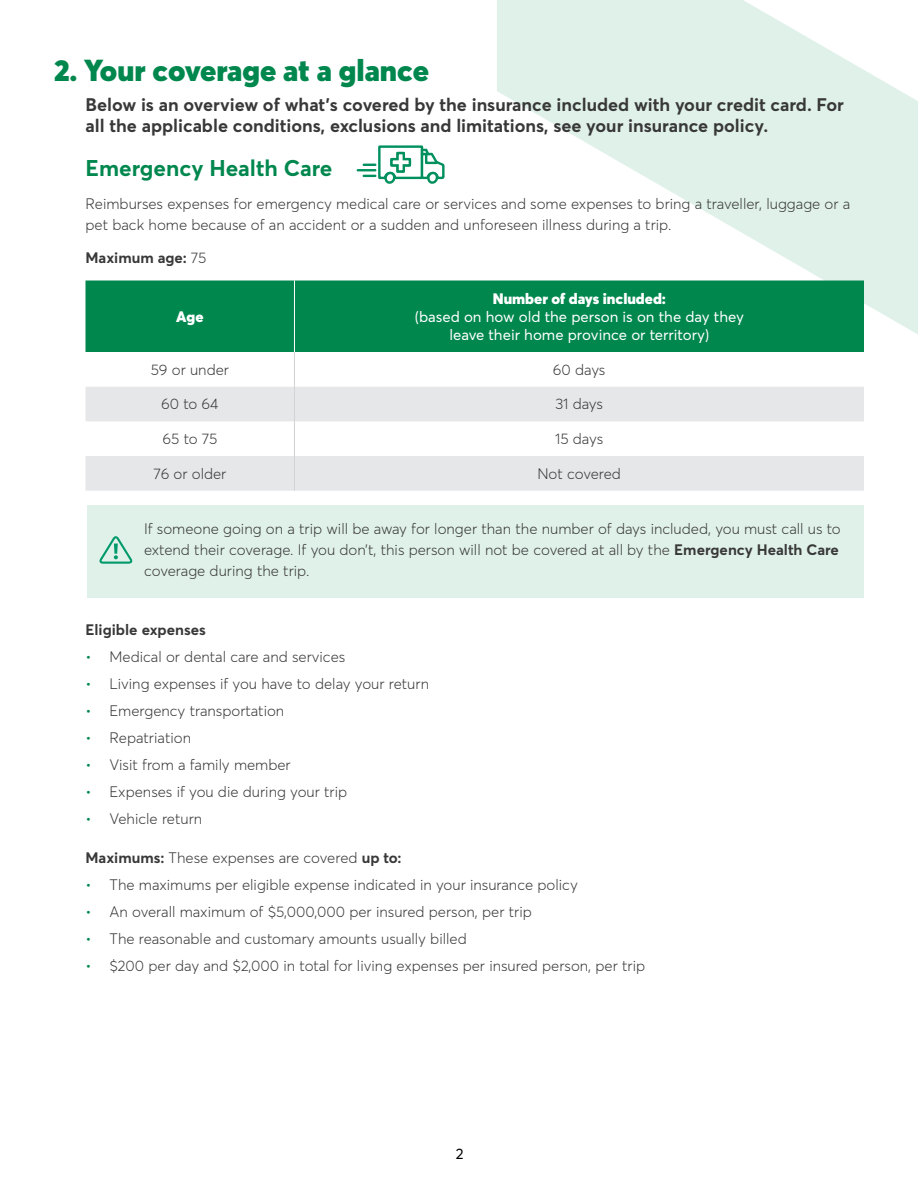
<style>
.page{position:relative;width:918px;height:1188px;background:#fff}
.page>*{position:absolute;margin:0;border:0;box-sizing:border-box;transform-origin:0 0}
.t1{font:900 30px "Averta";color:#00874e}
.t2{font:700 22.5px "Averta";color:#00874e}
.t3{font:700 18px/21px "Averta";color:#383838}
.t4{font:300 15px/21px "Averta";color:#383838}
.t5{font:15px/18px "Averta";color:#fff;text-align:center}
.t6{font:700 15px "Averta";color:#383838}
.t7{font:900 15px "Averta";color:#fff}
.t8{font:15px "Averta";color:#000}
.s1{font-weight:300}
.s2{font-weight:900}
.s3{font-weight:700}
.s4{color:#00874e}
</style>
<div class="page">
<svg style="left:497px;top:0;width:421px;height:334px;fill:#e0f1ea"></svg>
<div style="left:86px;top:280px;width:778px;height:72px;background:#00874e"></div>
<svg style="left:86px;top:387px;width:778px;height:104px;fill:#e6e7e8"></svg>
<hr style="left:294px;top:280px;width:1px;height:72px;background:#fff">
<hr style="left:294px;top:456px;width:1px;height:35px;background:#d1d3d4">
<hr style="left:294px;top:387px;width:1px;height:34px;background:#d1d3d4">
<hr style="left:294px;top:352px;width:1px;height:35px;background:#d1d3d4">
<hr style="left:294px;top:421px;width:1px;height:35px;background:#d1d3d4">
<div style="left:87px;top:505px;width:777px;height:93px;background:#e0f1ea"></div>
<svg style="left:358px;top:145px;width:87px;height:39px"></svg>
<svg style="left:99px;top:536px;width:34px;height:28px"></svg>
<h2 class="t1" style="left:54px;top:51px;width:377px">2. Your coverage at a glance</h2>
<p class="t3" style="left:86px;top:94px;width:760px">Below is an overview of what’s covered by the insurance included with your credit card. For all the applicable conditions, exclusions and limitations, see your insurance policy.</p>
<h3 class="t2" style="left:86px;top:153px;width:249px">Emergency Health Care</h3>
<p class="t4" style="left:86px;top:193px;width:766px">Reimburses expenses for emergency medical care or services and some expenses to bring a traveller, luggage or a pet back home because of an accident or a sudden and unforeseen illness during a trip.</p>
<p class="t6" style="left:86px;top:248px;width:122px">Maximum age: <span class="s1">75</span></p>
<p class="t7" style="left:176px;top:307px;width:29px">Age</p>
<p class="t5" style="left:415px;top:290px;width:331px"><span class="s2">Number of days included:<br></span>(based on how old the person is on the day they leave their home province or territory)</p>
<p class="t4" style="left:151px;top:359px;width:80px">59 or under</p>
<p class="t4" style="left:553px;top:359px;width:54px">60 days</p>
<p class="t4" style="left:161px;top:394px;width:59px">60 to 64</p>
<p class="t4" style="left:555px;top:394px;width:49px">31 days</p>
<p class="t4" style="left:163px;top:428px;width:56px">65 to 75</p>
<p class="t4" style="left:555px;top:428px;width:50px">15 days</p>
<p class="t4" style="left:154px;top:463px;width:74px">76 or older</p>
<p class="t4" style="left:537px;top:463px;width:85px">Not covered</p>
<p class="t4" style="left:144px;top:518px;width:698px">If someone going on a trip will be away for longer than the number of days included, you must call us to extend their coverage. If you don’t, this person will not be covered at all by the <span class="s3">Emergency Health Care </span>coverage during the trip.</p>
<p class="t6" style="left:86px;top:620px;width:122px">Eligible expenses</p>
<p class="t4" style="left:86px;top:646px;width:261px"><span class="s4">•</span> Medical or dental care and services</p>
<p class="t4" style="left:86px;top:673px;width:345px"><span class="s4">•</span> Living expenses if you have to delay your return</p>
<p class="t4" style="left:86px;top:700px;width:200px"><span class="s4">•</span> Emergency transportation</p>
<p class="t4" style="left:86px;top:727px;width:107px"><span class="s4">•</span> Repatriation</p>
<p class="t4" style="left:86px;top:754px;width:207px"><span class="s4">•</span> Visit from a family member</p>
<p class="t4" style="left:86px;top:781px;width:263px"><span class="s4">•</span> Expenses if you die during your trip</p>
<p class="t4" style="left:86px;top:808px;width:118px"><span class="s4">•</span> Vehicle return</p>
<p class="t4" style="left:86px;top:847px;width:318px"><span class="s3">Maximums:</span> These expenses are covered <span class="s3">up to:</span></p>
<p class="t4" style="left:86px;top:874px;width:494px"><span class="s4">•</span> The maximums per eligible expense indicated in your insurance policy</p>
<p class="t4" style="left:86px;top:901px;width:448px"><span class="s4">•</span> An overall maximum of $5,000,000 per insured person, per trip</p>
<p class="t4" style="left:86px;top:928px;width:383px"><span class="s4">•</span> The reasonable and customary amounts usually billed</p>
<p class="t4" style="left:86px;top:955px;width:561px"><span class="s4">•</span> $200 per day and $2,000 in total for living expenses per insured person, per trip</p>
<p class="t8" style="left:456px;top:1144px;width:9px">2</p>
</div>
